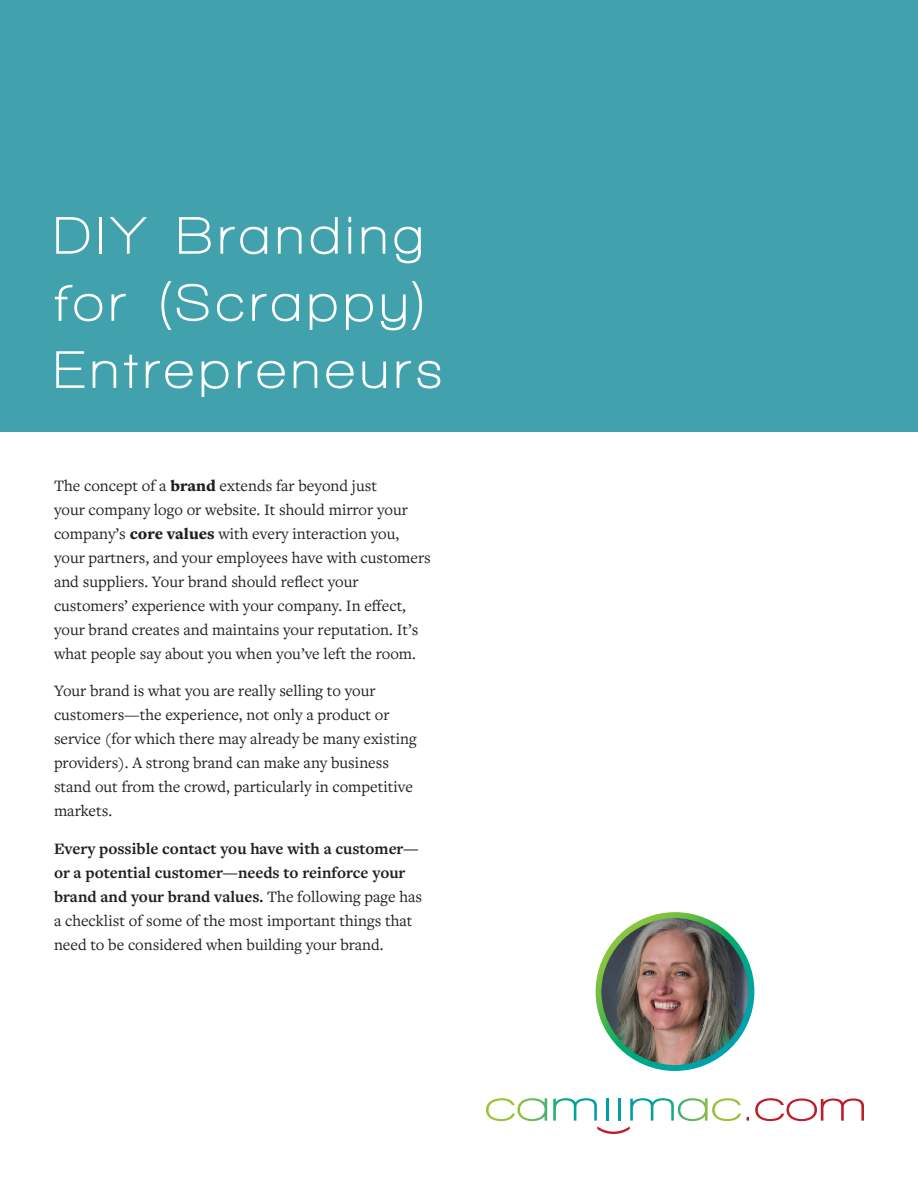
<style>
.page{position:relative;width:918px;height:1188px;background:#fff}
.page>*{position:absolute;margin:0;border:0;box-sizing:border-box;transform-origin:0 0}
.t1{font:700 54px/67.1px "Walkway";letter-spacing:.11em;color:#fff}
.t2{font:16.5px/24px "Freight Text Pro";color:#231f20}
.t3{font:700 16.5px/24px "Freight Text Pro";color:#231f20}
.s1{font-weight:900}
.s2{font-weight:400}
</style>
<div class="page">
<div style="left:0;top:0;width:918px;height:432px;background:#41a1ac"></div>
<svg style="left:486px;top:1098px;width:61px;height:23px"></svg>
<svg style="left:553px;top:1098px;width:188px;height:36px"></svg>
<svg style="left:755px;top:1098px;width:109px;height:23px"></svg>
<img style="left:596px;top:912px;width:158px;height:159px;border-radius:79px">
<h1 class="t1" style="left:54px;top:201px;width:390px">DIY Branding for (Scrappy)<br>Entrepreneurs</h1>
<p class="t2" style="left:54px;top:473px;width:378px">The concept of a <span class="s1">brand</span> extends far beyond just<br>your company logo or website. It should mirror your company’s <span class="s1">core values</span> with every interaction you, your partners, and your employees have with customers and suppliers. Your brand should reflect your customers’ experience with your company. In effect, your brand creates and maintains your reputation. It’s what people say about you when you’ve left the room.</p>
<p class="t2" style="left:54px;top:679px;width:364px">Your brand is what you are really selling to your customers—the experience, not only a product or service (for which there may already be many existing providers). A strong brand can make any business stand out from the crowd, particularly in competitive markets.</p>
<p class="t3" style="left:54px;top:836px;width:370px">Every possible contact you have with a customer— or a potential customer—needs to reinforce your brand and your brand values. <span class="s2">The following page has a checklist of some of the most important things that need to be considered when building your brand.</span></p>
</div>
